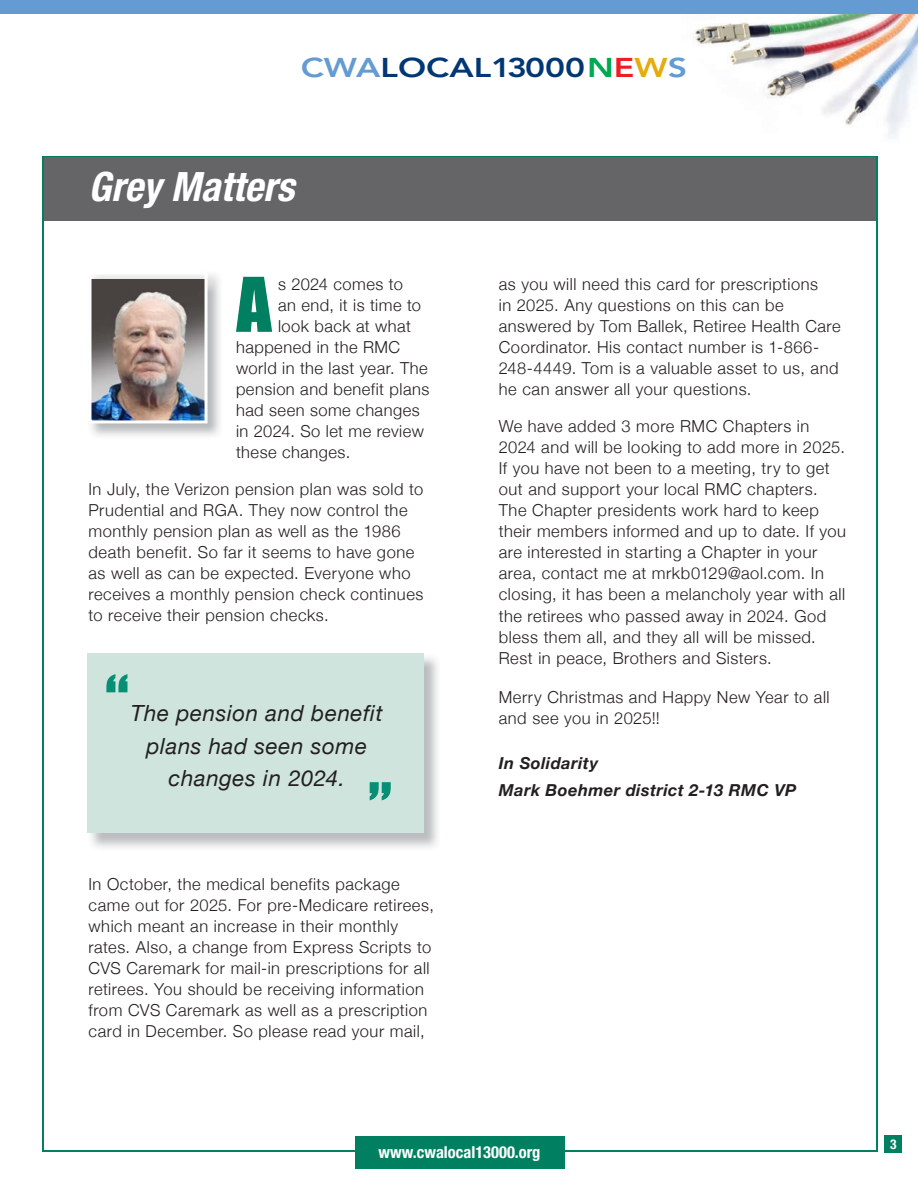
<style>
.page{position:relative;width:918px;height:1188px;background:#fff}
.page>*{position:absolute;margin:0;border:0;box-sizing:border-box;transform-origin:0 0}
.t1{font:69.6px "Impact";color:#008061}
.t2{font:italic 700 condensed 40.5px "Helvetica Neue LT Pro";color:#fff}
.t3{font:800 27px "Avenir LT Std";color:#013775;scale:1.25 1}
.t4{font:italic 22.2px/32.7px "Helvetica Neue";letter-spacing:.025em;color:#231f20;text-align:center}
.t5{font:300 16.5px/21px "Helvetica Neue";letter-spacing:.035em;color:#231f20}
.t6{font:italic 700 16.5px/27px "Helvetica Neue";letter-spacing:.03em;color:#231f20}
.t7{font:700 condensed 16.5px "Helvetica Neue LT Pro";color:#fff}
.t8{font:700 condensed 13.5px "Helvetica Neue LT Pro";color:#fff}
.s1{color:#649bd2}
.s2{color:#00a851}
.s3{color:#ee1d23}
.s4{color:#e5ac0e}
</style>
<div class="page">
<div style="left:42px;top:156px;width:835px;height:65px;background:#656568"></div>
<hr style="left:42px;top:1150px;width:835px;height:1px;background:#008061">
<hr style="left:876px;top:156px;width:1px;height:995px;background:#008061">
<hr style="left:42px;top:156px;width:1px;height:995px;background:#008061">
<hr style="left:43px;top:156px;width:834px;height:1px;background:#008061">
<img style="left:91px;top:273px;width:117px;height:150px">
<div style="left:87px;top:653px;width:337px;height:180px;background:#cee4dd"></div>
<svg style="left:370px;top:782px;width:21px;height:18px"></svg>
<svg style="left:106px;top:674px;width:21px;height:18px"></svg>
<div style="left:355px;top:1136px;width:210px;height:33px;background:#008061"></div>
<img style="left:693px;top:14px;width:225px;height:123px">
<div style="left:0;top:0;width:918px;height:14px;background:#649bd2"></div>
<div style="left:884px;top:1135px;width:18px;height:18px;background:#008061"></div>
<h3 class="t3" style="left:301px;top:52px;width:310px"><span class="s1">CWA</span>LOCAL13000<span class="s2">N</span><span class="s3">E</span><span class="s4">W</span><span class="s1">S</span></h3>
<h2 class="t2" style="left:88px;top:163px;width:208px">Grey Matters</h2>
<h1 class="t1" style="left:236px;top:251px;width:37px">A</h1>
<p class="t5" style="left:278px;top:272px;width:126px">s 2024 comes to</p>
<p class="t5" style="left:278px;top:293px;width:145px">an end, it is time to</p>
<p class="t5" style="left:278px;top:314px;width:135px">look back at what</p>
<p class="t5" style="left:236px;top:335px;width:166px">happened in the RMC</p>
<p class="t5" style="left:236px;top:356px;width:193px">world in the last year. The</p>
<p class="t5" style="left:236px;top:377px;width:195px">pension and benefit plans</p>
<p class="t5" style="left:236px;top:398px;width:185px">had seen some changes</p>
<p class="t5" style="left:236px;top:419px;width:189px">in 2024. So let me review</p>
<p class="t5" style="left:236px;top:440px;width:116px">these changes.</p>
<p class="t5" style="left:89px;top:478px;width:336px">In July, the Verizon pension plan was sold to Prudential and RGA. They now control the monthly pension plan as well as the 1986 death benefit. So far it seems to have gone as well as can be expected. Everyone who receives a monthly pension check continues to receive their pension checks.</p>
<h3 class="t4" style="left:131px;top:698px;width:253px">The pension and benefit plans had seen some changes in 2024.</h3>
<p class="t5" style="left:89px;top:872px;width:347px">In October, the medical benefits package came out for 2025. For pre-Medicare retirees, which meant an increase in their monthly rates. Also, a change from Express Scripts to CVS Caremark for mail-in prescriptions for all retirees. You should be receiving information from CVS Caremark as well as a prescription card in December. So please read your mail,</p>
<p class="t5" style="left:499px;top:272px;width:343px">as you will need this card for prescriptions<br>in 2025. Any questions on this can be answered by Tom Ballek, Retiree Health Care Coordinator. His contact number is 1-866- 248-4449. Tom is a valuable asset to us, and he can answer all your questions.</p>
<p class="t5" style="left:499px;top:415px;width:349px">We have added 3 more RMC Chapters in 2024 and will be looking to add more in 2025.<br>If you have not been to a meeting, try to get out and support your local RMC chapters.<br>The Chapter presidents work hard to keep their members informed and up to date. If you are interested in starting a Chapter in your area, contact me at mrkb0129@aol.com. In closing, it has been a melancholy year with all the retirees who passed away in 2024. God bless them all, and they all will be missed.<br>Rest in peace, Brothers and Sisters.</p>
<p class="t5" style="left:499px;top:685px;width:332px">Merry Christmas and Happy New Year to all and see you in 2025!!</p>
<p class="t6" style="left:499px;top:750px;width:299px">In Solidarity<br>Mark Boehmer district 2-13 RMC VP</p>
<p class="t7" style="left:379px;top:1143px;width:164px">www.cwalocal13000.org</p>
<p class="t8" style="left:890px;top:1136px;width:8px">3</p>
</div>
